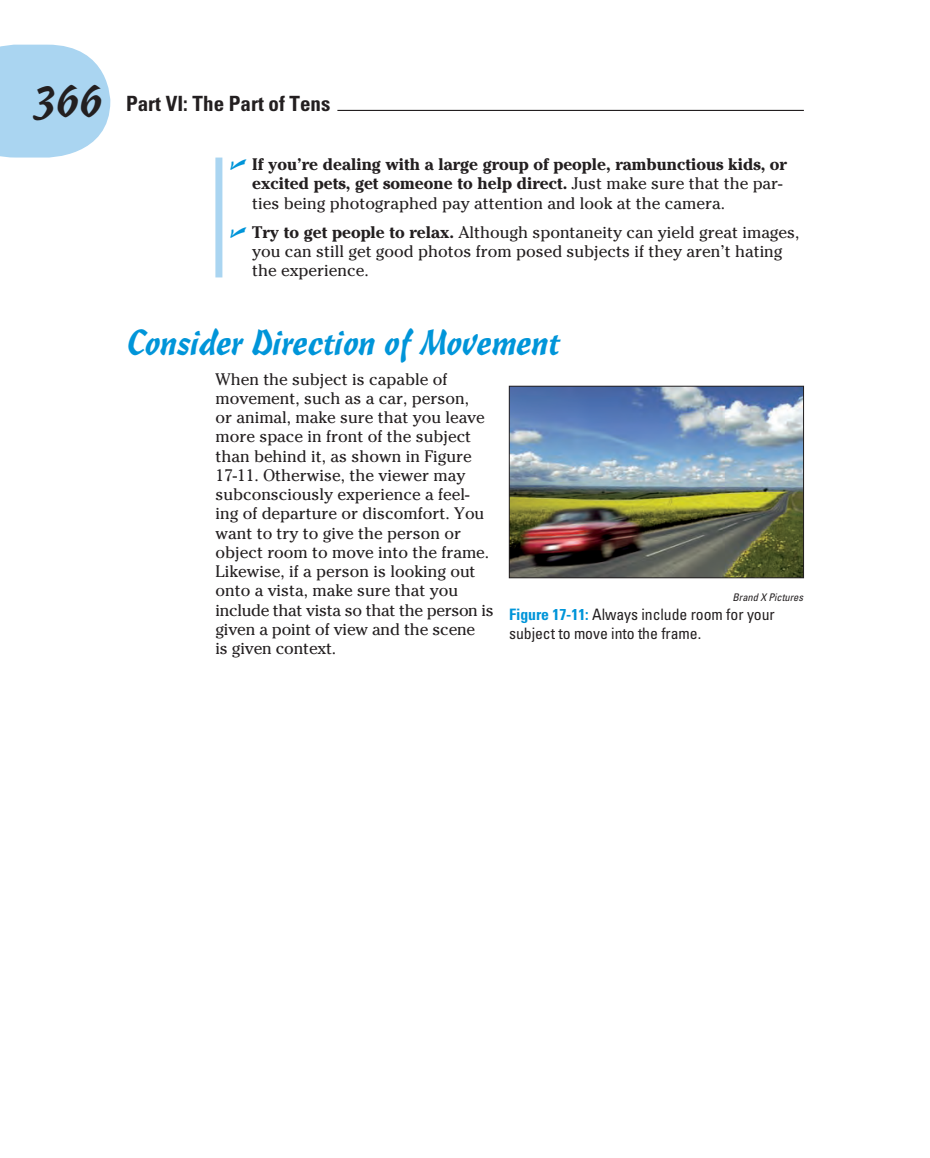
<style>
.page{position:relative;width:930px;height:1158px;background:#fff}
.page>*{position:absolute;margin:0;border:0;box-sizing:border-box;transform-origin:0 0}
.t1{font:35px "I Script STD";letter-spacing:-.015em;color:#0095d9}
.t2{font:700 condensed 21px "Univers LT Std";color:#231f20}
.t3{font:16.62px/19.2px "Cheltenham Std";color:#231f20}
.t4{font:700 16.62px/19.2px "Cheltenham Std";color:#231f20}
.t5{font:condensed 15.75px/19.2px "Univers LT Std";letter-spacing:-.005em;color:#231f20}
.t6{font:italic condensed 10.5px "Univers LT Std";letter-spacing:-.005em;color:#231f20}
.s1{font-family:"I Script STD";font-weight:400;font-stretch:normal;font-size:42px}
.s2{font-family:"Universal Std Newswith Comm Pi";font-weight:400;color:#0095d9}
.s3{font-weight:400}
.s4{font-family:"Universal Std Newswith Comm Pi";color:#0095d9}
.s5{font-weight:700}
.s6{font-weight:700;color:#0095d9}
</style>
<div class="page">
<svg style="left:0;top:45px;width:110px;height:113px;background:#b3d9f2"></svg>
<hr style="left:337px;top:110px;width:466px;height:1px;background:#231f20">
<div style="left:215px;top:158px;width:7px;height:119px;background:#aad5f1"></div>
<img style="left:511px;top:388px;width:290px;height:188px">
<div style="left:509px;top:386px;width:294px;height:192px;border:1px solid #231f20"></div>
<p class="t2" style="left:32px;top:95px;width:300px"><span class="s1">366</span> Part VI: The Part of Tens</p>
<p class="t4" style="left:252px;top:156px;width:536px;text-indent:-22px"><span class="s2">✓</span> If you’re dealing with a large group of people, rambunctious kids, or excited pets, get someone to help direct. <span class="s3">Just make sure that the par&shy;ties being photographed pay attention and look at the camera.</span></p>
<p class="t3" style="left:252px;top:224px;width:548px;text-indent:-22px"><span class="s4">✓</span> <span class="s5">Try to get people to relax.</span> Although spontaneity can yield great images, you can still get good photos from posed subjects if they aren’t hating the experience.</p>
<p class="t1" style="left:126px;top:327px;width:435px">Consider Direction of Movement</p>
<p class="t3" style="left:215px;top:371px;width:280px">When the subject is capable of movement, such as a car, person,<br>or animal, make sure that you leave more space in front of the subject than behind it, as shown in Figure<br>17-11. Otherwise, the viewer may subconsciously experience a feel&shy;ing of departure or discomfort. You want to try to give the person or object room to move into the frame.<br>Likewise, if a person is looking out onto a vista, make sure that you include that vista so that the person is given a point of view and the scene<br>is given context.</p>
<p class="t6" style="left:732px;top:593px;width:72px">Brand X Pictures</p>
<p class="t5" style="left:509px;top:606px;width:267px"><span class="s6">Figure 17-11:</span> Always include room for your subject to move into the frame.</p>
</div>
